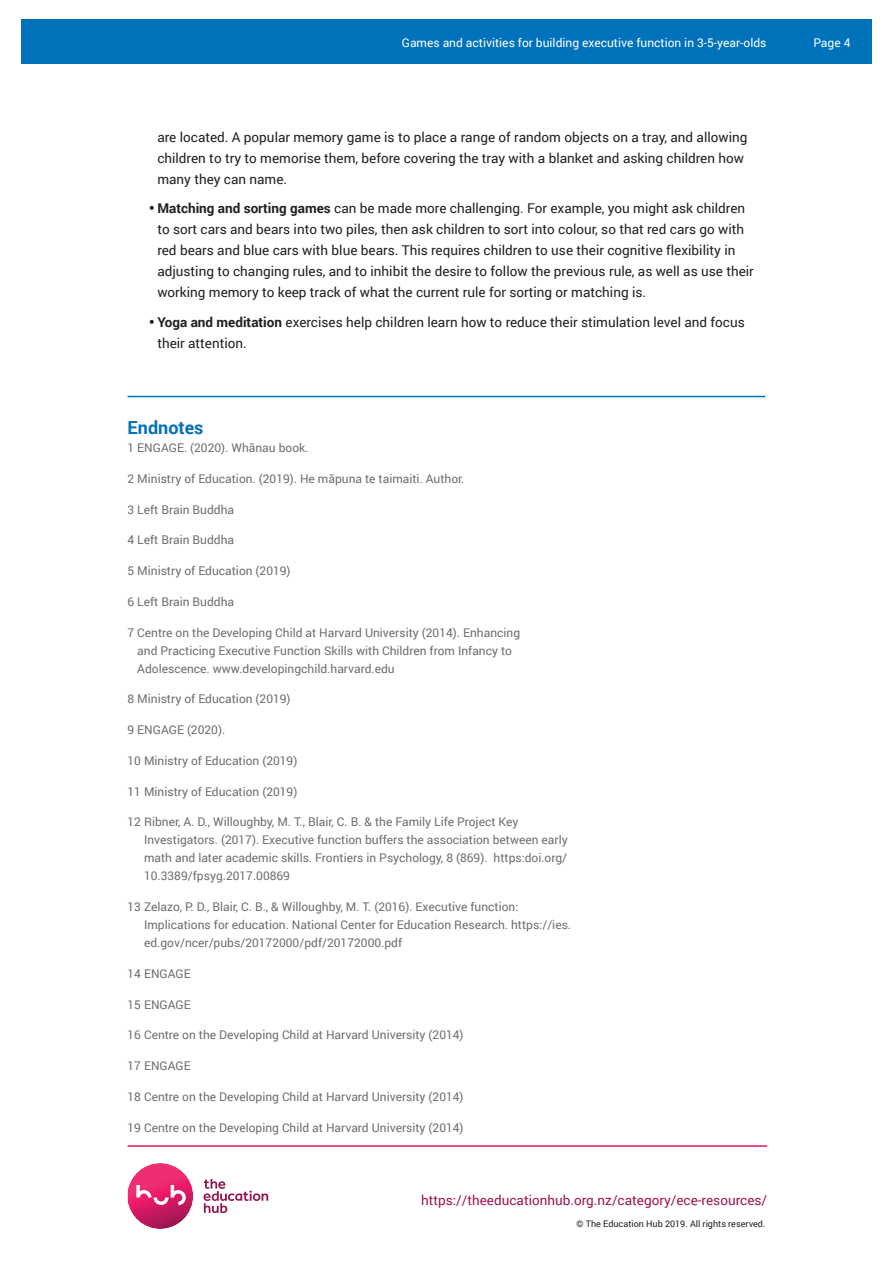
<style>
.page{position:relative;width:893px;height:1263px;background:#fff}
.page>*{position:absolute;margin:0;border:0;box-sizing:border-box;transform-origin:0 0}
.t1{font:700 18px "Roboto";color:#0071bb}
.t2{font:13.5px/21px "Roboto";color:#221f1f}
.t3{font:13.5px "Roboto";color:#a11651}
.t4{font:12px/18px "Roboto";color:#6c6e70}
.t5{font:12px "Roboto";color:#fff}
.t6{font:9px "Roboto";color:#221f1f}
.s1{font-weight:700}
</style>
<div class="page">
<img style="left:128px;top:1163px;width:65px;height:66px">
<svg style="left:136px;top:1185px;width:50px;height:20px"></svg>
<svg style="left:204px;top:1179px;width:64px;height:34px"></svg>
<hr style="left:128px;top:1145px;width:639px;height:2px;background:#ed135a">
<div style="left:21px;top:19px;width:851px;height:45px;background:#0071bb"></div>
<hr style="left:128px;top:396px;width:637px;height:1px;background:#0071bb">
<p class="t5" style="left:402px;top:37px;width:366px">Games and activities for building executive function in 3-5-year-olds</p>
<p class="t5" style="left:813px;top:37px;width:39px">Page 4</p>
<p class="t2" style="left:157px;top:127px;width:592px">are located. A popular memory game is to place a range of random objects on a tray, and allowing children to try to memorise them, before covering the tray with a blanket and asking children how many they can name.</p>
<p class="t2" style="left:157px;top:197px;width:598px;text-indent:-9px">• <span class="s1">Matching and sorting games</span> can be made more challenging. For example, you might ask children to sort cars and bears into two piles, then ask children to sort into colour, so that red cars go with red bears and blue cars with blue bears. This requires children to use their cognitive flexibility in adjusting to changing rules, and to inhibit the desire to follow the previous rule, as well as use their working memory to keep track of what the current rule for sorting or matching is.</p>
<p class="t2" style="left:157px;top:311px;width:589px;text-indent:-9px">• <span class="s1">Yoga and meditation</span> exercises help children learn how to reduce their stimulation level and focus their attention.</p>
<h1 class="t1" style="left:128px;top:420px;width:78px">Endnotes</h1>
<p class="t4" style="left:128px;top:438px;width:182px">1 ENGAGE. (2020). Whānau book.</p>
<p class="t4" style="left:128px;top:469px;width:338px">2 Ministry of Education. (2019). He māpuna te taimaiti. Author.</p>
<p class="t4" style="left:128px;top:501px;width:108px">3 Left Brain Buddha</p>
<p class="t4" style="left:128px;top:532px;width:108px">4 Left Brain Buddha</p>
<p class="t4" style="left:128px;top:563px;width:165px">5 Ministry of Education (2019)</p>
<p class="t4" style="left:128px;top:593px;width:108px">6 Left Brain Buddha</p>
<p class="t4" style="left:137px;top:624px;width:384px;text-indent:-10px">7 Centre on the Developing Child at Harvard University (2014). Enhancing and Practicing Executive Function Skills with Children from Infancy to<br>Adolescence. www.developingchild.harvard.edu</p>
<p class="t4" style="left:128px;top:691px;width:165px">8 Ministry of Education (2019)</p>
<p class="t4" style="left:128px;top:722px;width:99px">9 ENGAGE (2020).</p>
<p class="t4" style="left:128px;top:752px;width:171px">10 Ministry of Education (2019)</p>
<p class="t4" style="left:128px;top:783px;width:171px">11 Ministry of Education (2019)</p>
<p class="t4" style="left:144px;top:814px;width:425px;text-indent:-16px">12 Ribner, A. D., Willoughby, M. T., Blair, C. B. &amp; the Family Life Project Key Investigators. (2017). Executive function buffers the association between early math and later academic skills. Frontiers in Psychology, 8 (869). https:doi.org/ 10.3389/fpsyg.2017.00869</p>
<p class="t4" style="left:144px;top:897px;width:429px;text-indent:-16px">13 Zelazo, P. D., Blair, C. B., &amp; Willoughby, M. T. (2016). Executive function:<br>Implications for education. National Center for Education Research. https://ies. ed.gov/ncer/pubs/20172000/pdf/20172000.pdf</p>
<p class="t4" style="left:128px;top:965px;width:65px">14 ENGAGE</p>
<p class="t4" style="left:128px;top:996px;width:65px">15 ENGAGE</p>
<p class="t4" style="left:128px;top:1027px;width:338px">16 Centre on the Developing Child at Harvard University (2014)</p>
<p class="t4" style="left:128px;top:1058px;width:65px">17 ENGAGE</p>
<p class="t4" style="left:128px;top:1088px;width:338px">18 Centre on the Developing Child at Harvard University (2014)</p>
<p class="t4" style="left:128px;top:1119px;width:338px">19 Centre on the Developing Child at Harvard University (2014)</p>
<p class="t3" style="left:421px;top:1194px;width:348px">https://theeducationhub.org.nz/category/ece-resources/</p>
<p class="t6" style="left:577px;top:1220px;width:190px">© The Education Hub 2019. All rights reserved.</p>
</div>
